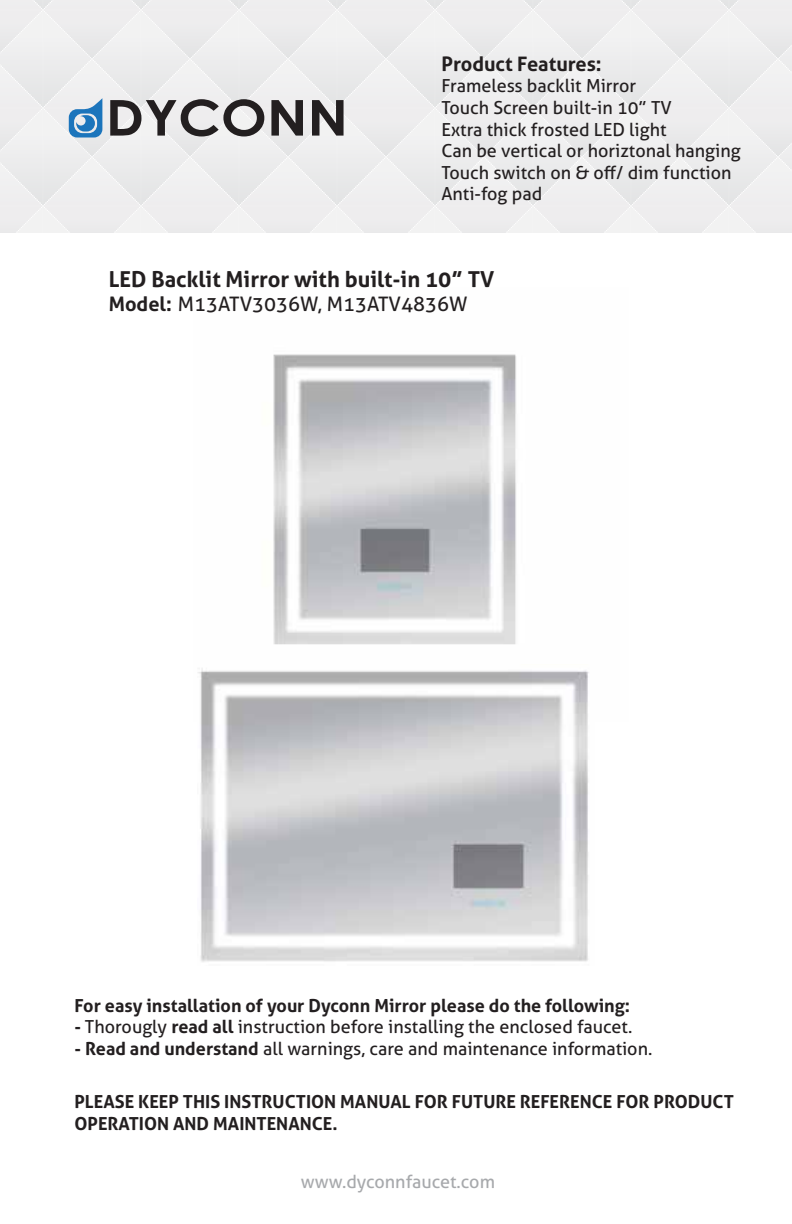
<style>
.page{position:relative;width:792px;height:1224px;background:#fff}
.page>*{position:absolute;margin:0;border:0;box-sizing:border-box;transform-origin:0 0}
.t1{font:700 22px "Aller";color:#231f20}
.t2{font:20px "Aller";color:#231f20}
.t3{font:700 20px "Aller";color:#231f20}
.t4{font:18px/21.6px "Aller";color:#231f20}
.t5{font:700 18px/21.6px "Aller";color:#231f20}
.t6{font:18px "Aller";color:#a7a9ac}
.s1{font-weight:700}
</style>
<div class="page">
<img style="left:273px;top:354px;width:243px;height:291px">
<img style="left:198px;top:668px;width:391px;height:294px">
<div style="left:0;top:0;width:792px;height:232px;background:#eeedee"></div>
<svg style="left:110px;top:99px;width:154px;height:37px"></svg>
<svg style="left:271px;top:100px;width:32px;height:36px"></svg>
<svg style="left:312px;top:100px;width:32px;height:36px"></svg>
<svg style="left:69px;top:98px;width:33px;height:40px"></svg>
<p class="t3" style="left:441px;top:51px;width:162px">Product Features:</p>
<p class="t4" style="left:441px;top:75px;width:301px">Frameless backlit Mirror<br>Touch Screen built-in 10” TV<br>Extra thick frosted LED light<br>Can be vertical or horiztonal hanging<br>Touch switch on &amp; off/ dim function<br>Anti-fog pad</p>
<p class="t1" style="left:109px;top:266px;width:387px">LED Backlit Mirror with built-in 10” TV</p>
<p class="t2" style="left:109px;top:292px;width:360px"><span class="s1">Model:</span> M13ATV3036W, M13ATV4836W</p>
<p class="t5" style="left:74px;top:994px;width:557px">For easy installation of your Dyconn Mirror please do the following:</p>
<p class="t4" style="left:74px;top:1016px;width:559px"><span class="s1">-</span> Thorougly <span class="s1">read all</span> instruction before installing the enclosed faucet.</p>
<p class="t4" style="left:74px;top:1038px;width:579px"><span class="s1">- Read and understand</span> all warnings, care and maintenance information.</p>
<p class="t5" style="left:74px;top:1091px;width:661px">PLEASE KEEP THIS INSTRUCTION MANUAL FOR FUTURE REFERENCE FOR PRODUCT<br>OPERATION AND MAINTENANCE.</p>
<p class="t6" style="left:301px;top:1171px;width:196px">www.dyconnfaucet.com</p>
</div>
